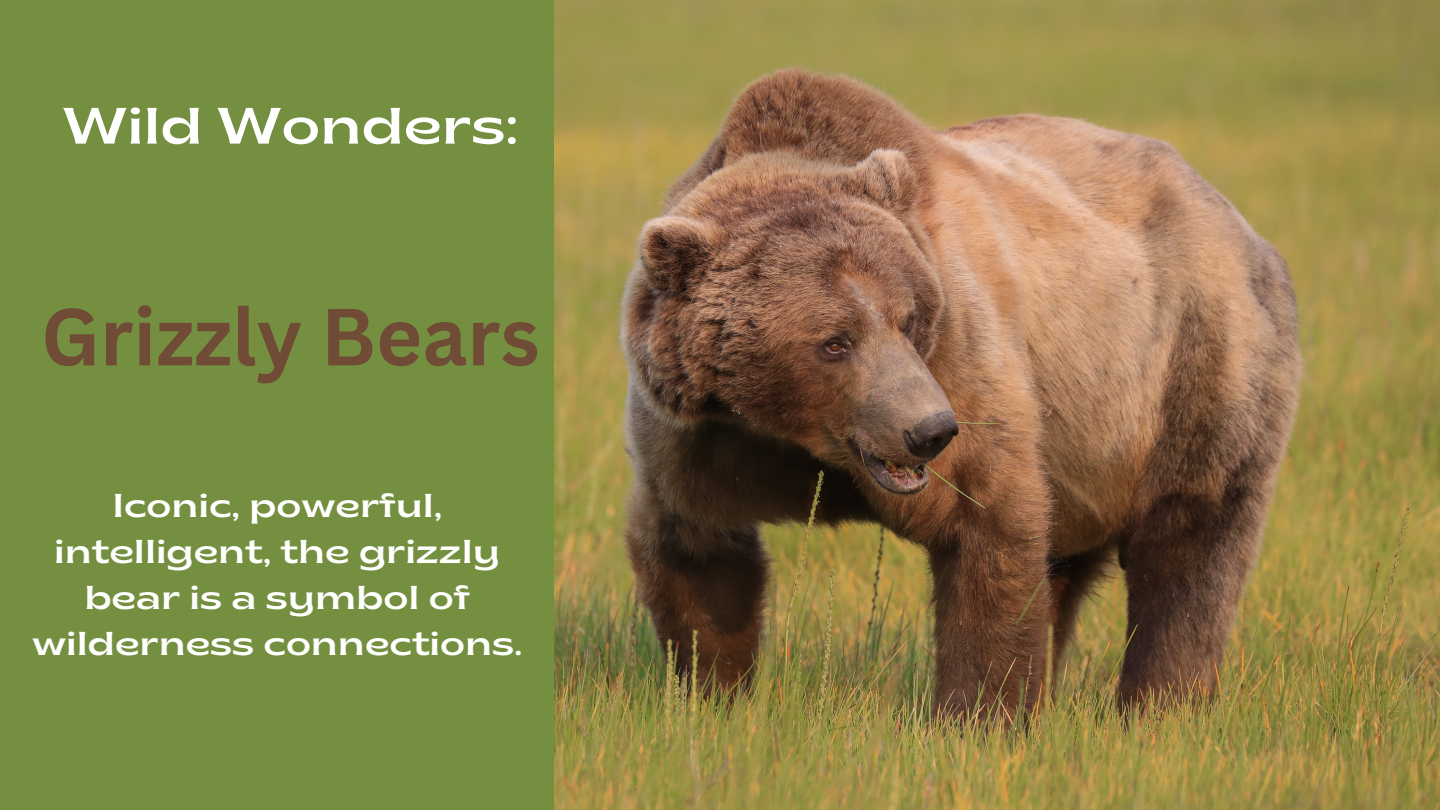
<style>
.page{position:relative;width:1440px;height:810px;background:#758f41}
.page>*{position:absolute;margin:0;border:0;box-sizing:border-box;transform-origin:0 0}
.t1{font:700 79px "Canva Sans";color:#704b36}
.t2{font:semi-expanded 51px "Brice";color:#fff}
.t3{font:semi-expanded 33px/45.8px "Brice";color:#fffffe;text-align:center}
</style>
<div class="page">
<img style="left:555px;top:0;width:885px;height:810px">
<p class="t2" style="left:63px;top:105px;width:457px">Wild Wonders:</p>
<p class="t1" style="left:41px;top:281px;width:500px">Grizzly Bears</p>
<p class="t3" style="left:32px;top:486px;width:492px">Iconic, powerful, intelligent, the grizzly bear is a symbol of wilderness connections.</p>
</div>
